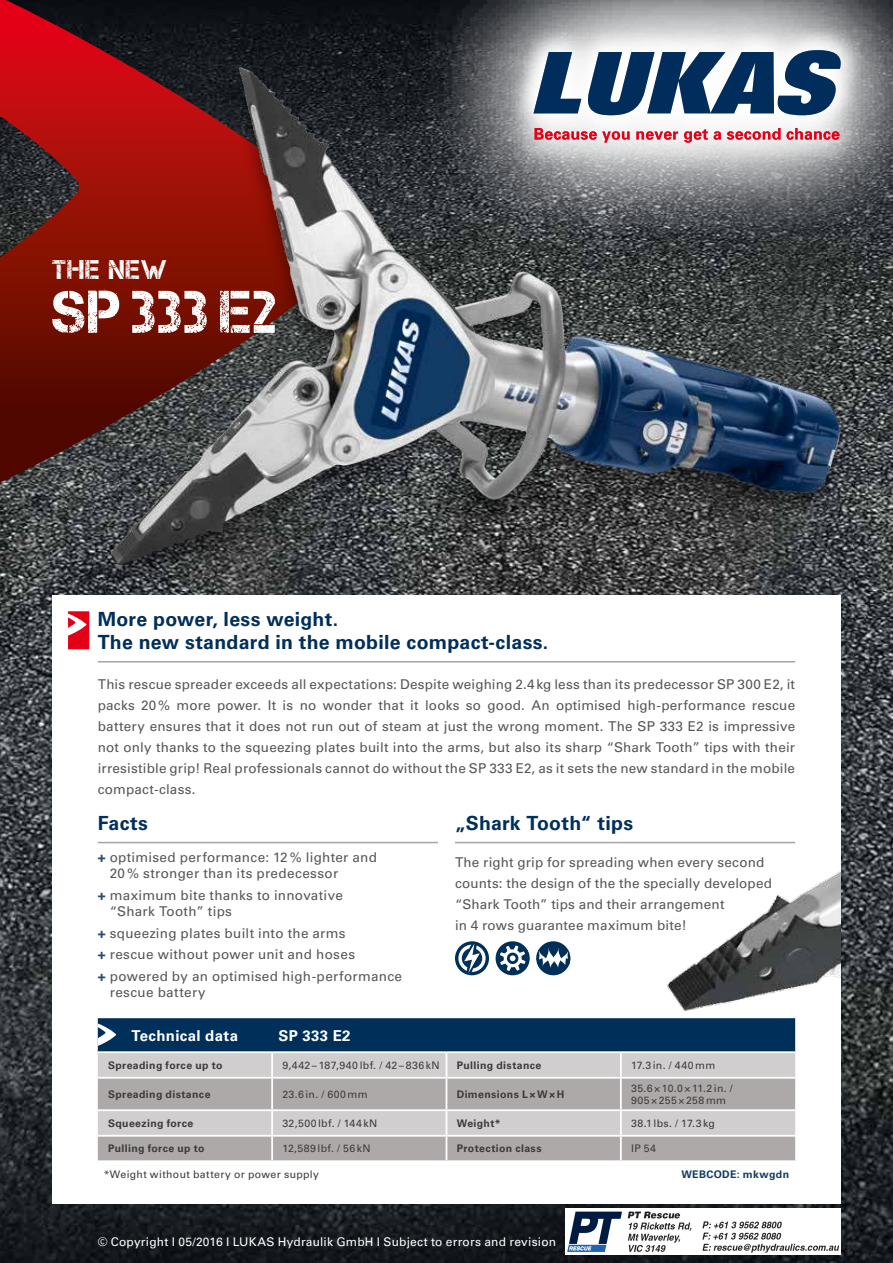
<style>
.page{position:relative;width:893px;height:1263px;background:#fff}
.page>*{position:absolute;margin:0;border:0;box-sizing:border-box;transform-origin:0 0}
.t1{font:60px "Captureit";letter-spacing:.04em;color:#fff;scale:.95 1}
.t2{font:27px "Captureit";letter-spacing:.04em;color:#fff;scale:.95 1}
.t3{font:700 19.5px/23.4px "Univers LT";letter-spacing:.015em;color:#002f5a}
.t4{font:700 15px "Univers LT";letter-spacing:.025em;color:#fff}
.t5{font:13.5px/21px "Univers LT";letter-spacing:.015em;color:#565656}
.t6{font:12px "Univers LT";letter-spacing:.015em;color:#fff}
.t7{font:10.5px/12.6px "Univers LT";letter-spacing:.04em;color:#3b3b3a}
.t8{font:700 10.5px "Univers LT";letter-spacing:.035em;color:#3b3b3a}
.t9{font:700 10.5px "Univers LT";letter-spacing:.035em;color:#103b67}
.s1{font-weight:700;color:#2b4a74}
</style>
<div class="page">
<img style="left:0;top:0;width:893px;height:1263px">
<svg style="left:0;top:0;width:365px;height:482px;background:#5e1312"></svg>
<div style="left:52px;top:595px;width:789px;height:608px;background:#fff"></div>
<svg style="left:426px;top:0;width:467px;height:251px;background:#67696c"></svg>
<svg style="left:510px;top:26px;width:355px;height:140px"></svg>
<svg style="left:534px;top:50px;width:308px;height:5px"></svg>
<div style="left:98px;top:68px;width:755px;height:524px;background:#000;opacity:.4"></div>
<img style="left:94px;top:55px;width:763px;height:513px">
<svg style="left:98px;top:1079px;width:697px;height:81px;background:#b8b5b5"></svg>
<hr style="left:271px;top:1079px;width:2px;height:30px;background:#fff">
<hr style="left:620px;top:1079px;width:2px;height:30px;background:#fff">
<hr style="left:98px;top:1109px;width:174px;height:2px;background:#fff">
<hr style="left:272px;top:1109px;width:174px;height:2px;background:#fff">
<hr style="left:271px;top:1111px;width:2px;height:24px;background:#fff">
<hr style="left:446px;top:1109px;width:175px;height:2px;background:#fff">
<hr style="left:621px;top:1109px;width:174px;height:2px;background:#fff">
<hr style="left:620px;top:1111px;width:2px;height:24px;background:#fff">
<hr style="left:98px;top:1135px;width:174px;height:1px;background:#fff">
<hr style="left:272px;top:1135px;width:174px;height:1px;background:#fff">
<hr style="left:271px;top:1136px;width:2px;height:24px;background:#fff">
<hr style="left:446px;top:1135px;width:175px;height:1px;background:#fff">
<hr style="left:621px;top:1135px;width:174px;height:1px;background:#fff">
<hr style="left:620px;top:1136px;width:2px;height:24px;background:#fff">
<hr style="left:446px;top:1079px;width:1px;height:30px;background:#fff">
<svg style="left:446px;top:1111px;width:1px;height:49px"></svg>
<svg style="left:98px;top:1018px;width:697px;height:59px;background:#5e778f"></svg>
<svg style="left:455px;top:941px;width:34px;height:34px"></svg>
<svg style="left:496px;top:941px;width:34px;height:34px"></svg>
<div style="left:536px;top:941px;width:34px;height:34px;background:#002f5a;border-radius:50%"></div>
<svg style="left:536px;top:947px;width:34px;height:22px"></svg>
<svg style="left:68px;top:611px;width:21px;height:38px"></svg>
<hr style="left:98px;top:661px;width:697px;height:1px;background:#a8a4a3">
<hr style="left:98px;top:842px;width:340px;height:1px;background:#a8a4a3">
<hr style="left:455px;top:842px;width:340px;height:1px;background:#a8a4a3">
<img style="left:667px;top:871px;width:174px;height:140px">
<img style="left:565px;top:1209px;width:275px;height:45px">
<h2 class="t2" style="left:52px;top:254px;width:122px">THE NEW</h2>
<h1 class="t1" style="left:52px;top:278px;width:238px">SP 333 E2</h1>
<h3 class="t3" style="left:98px;top:607px;width:452px">More power, less weight.<br>The new standard in the mobile compact-class.</h3>
<p class="t5" style="left:98px;top:674px;width:699px;text-align:justify">This rescue spreader exceeds all expectations: Despite weighing 2.4kg less than its predecessor SP 300 E2, it packs 20% more power. It is no wonder that it looks so good. An optimised high-performance rescue battery ensures that it does not run out of steam at just the wrong moment. The SP 333 E2 is impressive not only thanks to the squeezing plates built into the arms, but also its sharp “Shark Tooth” tips with their irresistible grip! Real professionals cannot do without the SP 333 E2, as it sets the new standard in the mobile compact-class.</p>
<h3 class="t3" style="left:98px;top:812px;width:52px">Facts</h3>
<p class="t5" style="left:110px;top:849px;width:269px;line-height:16.2px;text-indent:-12px"><span class="s1">+</span> optimised performance: 12% lighter and<br>20% stronger than its predecessor</p>
<p class="t5" style="left:110px;top:887px;width:235px;line-height:16.2px;text-indent:-12px"><span class="s1">+</span> maximum bite thanks to innovative “Shark Tooth” tips</p>
<p class="t5" style="left:98px;top:922px;width:306px;line-height:21.5px"><span class="s1">+</span> squeezing plates built into the arms<br><span class="s1">+</span> rescue without power unit and hoses<br><span class="s1">+</span> powered by an optimised high-performance</p>
<p class="t5" style="left:110px;top:982px;width:97px">rescue battery</p>
<h3 class="t3" style="left:455px;top:812px;width:180px">„Shark Tooth“ tips</h3>
<p class="t5" style="left:455px;top:852px;width:319px">The right grip for spreading when every second counts: the design of the the specially developed “Shark Tooth” tips and their arrangement<br>in 4 rows guarantee maximum bite!</p>
<p class="t4" style="left:131px;top:1027px;width:108px">Technical data</p>
<p class="t4" style="left:279px;top:1027px;width:74px">SP 333 E2</p>
<p class="t8" style="left:108px;top:1059px;width:116px">Spreading force up to</p>
<p class="t7" style="left:282px;top:1059px;width:159px">9,442–187,940lbf. / 42–836kN</p>
<p class="t8" style="left:457px;top:1059px;width:86px">Pulling distance</p>
<p class="t7" style="left:631px;top:1059px;width:86px">17.3in. / 440mm</p>
<p class="t8" style="left:108px;top:1088px;width:104px">Spreading distance</p>
<p class="t7" style="left:282px;top:1088px;width:87px">23.6in. / 600mm</p>
<p class="t8" style="left:457px;top:1088px;width:109px">Dimensions L×W×H</p>
<p class="t7" style="left:631px;top:1082px;width:103px">35.6×10.0×11.2 in. /<br>905×255×258mm</p>
<p class="t8" style="left:108px;top:1117px;width:87px">Squeezing force</p>
<p class="t7" style="left:282px;top:1117px;width:96px">32,500lbf. / 144kN</p>
<p class="t8" style="left:457px;top:1117px;width:45px">Weight*</p>
<p class="t7" style="left:631px;top:1117px;width:85px">38.1lbs. / 17.3kg</p>
<p class="t8" style="left:108px;top:1142px;width:98px">Pulling force up to</p>
<p class="t7" style="left:282px;top:1142px;width:90px">12,589lbf. / 56kN</p>
<p class="t8" style="left:457px;top:1142px;width:86px">Protection class</p>
<p class="t7" style="left:631px;top:1142px;width:27px">IP 54</p>
<p class="t7" style="left:104px;top:1168px;width:217px">*Weight without battery or power supply</p>
<p class="t9" style="left:681px;top:1168px;width:109px">WEBCODE: mkwgdn</p>
<p class="t6" style="left:98px;top:1234px;width:460px">© Copyright I 05/2016 I LUKAS Hydraulik GmbH I Subject to errors and revision</p>
</div>
